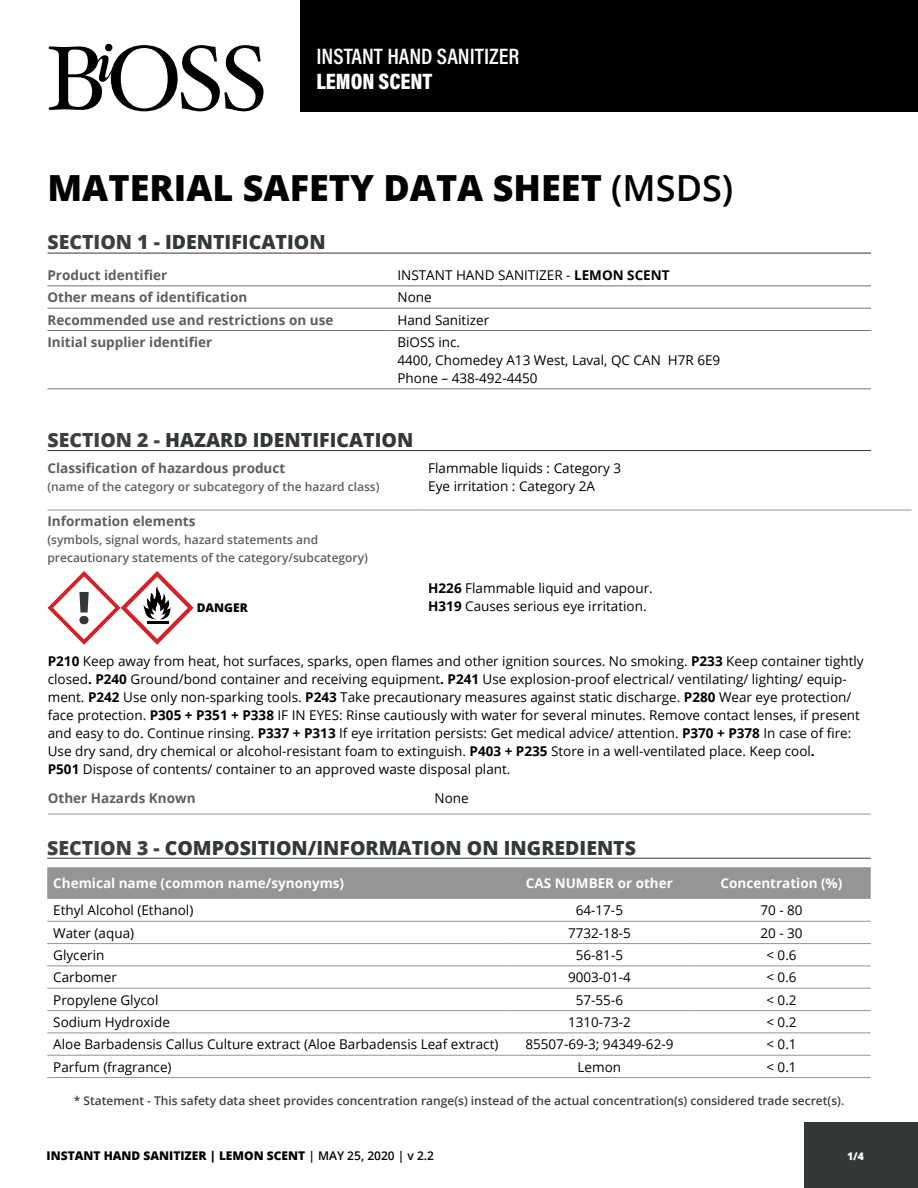
<style>
.page{position:relative;width:918px;height:1188px;background:#fff}
.page>*{position:absolute;margin:0;border:0;box-sizing:border-box;transform-origin:0 0}
.t1{font:800 36px "Open Sans";color:#000101}
.t2{font:600 22.5px "Acumin Pro Cond";color:#fff}
.t3{font:900 22.5px "Acumin Pro Cond";color:#fff}
.t4{font:800 19.5px "Open Sans";color:#353838}
.t5{font:13.5px/18px "Open Sans";color:#000}
.t6{font:700 13.5px "Open Sans";color:#5f5e5e}
.t7{font:700 13.5px "Open Sans";color:#fff}
.t8{font:600 12px/18px "Open Sans";color:#5f5e5e}
.t9{font:600 12px "Open Sans";color:#3e3f3f}
.t10{font:800 12px "Open Sans";color:#000}
.t11{font:800 10.5px "Open Sans";color:#fff}
.s1{font-weight:600}
.s2{color:#3e3f3f}
.s3{font-weight:700}
</style>
<div class="page">
<div style="left:300px;top:0;width:618px;height:111px;background:#000101"></div>
<div style="left:805px;top:1122px;width:113px;height:66px;background:#353838"></div>
<svg style="left:49px;top:44px;width:215px;height:67px"></svg>
<hr style="left:48px;top:253px;width:823px;height:1px;background:#353838">
<svg style="left:48px;top:286px;width:823px;height:22px"></svg>
<hr style="left:48px;top:285px;width:344px;height:1px;background:#737071">
<hr style="left:392px;top:285px;width:479px;height:1px;background:#737071">
<hr style="left:48px;top:308px;width:344px;height:1px;background:#737071">
<hr style="left:392px;top:308px;width:479px;height:1px;background:#737071">
<hr style="left:48px;top:330px;width:344px;height:1px;background:#737071">
<hr style="left:392px;top:330px;width:479px;height:1px;background:#737071">
<hr style="left:48px;top:388px;width:344px;height:1px;background:#737071">
<hr style="left:392px;top:388px;width:479px;height:1px;background:#737071">
<hr style="left:48px;top:450px;width:823px;height:1px;background:#353838">
<svg style="left:48px;top:813px;width:823px;height:1px"></svg>
<hr style="left:48px;top:814px;width:381px;height:1px;background:#969496">
<hr style="left:429px;top:814px;width:442px;height:1px;background:#969496">
<svg style="left:48px;top:509px;width:864px;height:1px"></svg>
<hr style="left:48px;top:510px;width:374px;height:1px;background:#969496">
<hr style="left:422px;top:510px;width:490px;height:1px;background:#969496">
<svg style="left:47px;top:571px;width:147px;height:74px"></svg>
<hr style="left:147px;top:622px;width:22px;height:2px;background:#000">
<hr style="left:47px;top:858px;width:824px;height:1px;background:#353838">
<div style="left:47px;top:867px;width:824px;height:32px;background:#969496"></div>
<svg style="left:47px;top:920px;width:824px;height:135px"></svg>
<hr style="left:47px;top:921px;width:460px;height:1px;background:#969496">
<hr style="left:47px;top:943px;width:460px;height:1px;background:#969496">
<hr style="left:47px;top:966px;width:460px;height:1px;background:#969496">
<hr style="left:47px;top:988px;width:460px;height:1px;background:#969496">
<hr style="left:47px;top:1010px;width:460px;height:1px;background:#969496">
<hr style="left:47px;top:1033px;width:460px;height:1px;background:#969496">
<hr style="left:47px;top:1055px;width:460px;height:1px;background:#969496">
<hr style="left:47px;top:1077px;width:460px;height:1px;background:#969496">
<hr style="left:507px;top:921px;width:185px;height:1px;background:#969496">
<hr style="left:507px;top:943px;width:185px;height:1px;background:#969496">
<hr style="left:507px;top:966px;width:185px;height:1px;background:#969496">
<hr style="left:507px;top:988px;width:185px;height:1px;background:#969496">
<hr style="left:507px;top:1010px;width:185px;height:1px;background:#969496">
<hr style="left:507px;top:1033px;width:185px;height:1px;background:#969496">
<hr style="left:507px;top:1055px;width:185px;height:1px;background:#969496">
<hr style="left:507px;top:1077px;width:185px;height:1px;background:#969496">
<hr style="left:692px;top:921px;width:179px;height:1px;background:#969496">
<hr style="left:692px;top:943px;width:179px;height:1px;background:#969496">
<hr style="left:692px;top:966px;width:179px;height:1px;background:#969496">
<hr style="left:692px;top:988px;width:179px;height:1px;background:#969496">
<hr style="left:692px;top:1010px;width:179px;height:1px;background:#969496">
<hr style="left:692px;top:1033px;width:179px;height:1px;background:#969496">
<hr style="left:692px;top:1055px;width:179px;height:1px;background:#969496">
<hr style="left:692px;top:1077px;width:179px;height:1px;background:#969496">
<h2 class="t2" style="left:316px;top:41px;width:204px">INSTANT HAND SANITIZER</h2>
<h2 class="t3" style="left:316px;top:67px;width:117px">LEMON SCENT</h2>
<h1 class="t1" style="left:48px;top:160px;width:687px">MATERIAL SAFETY DATA SHEET <span class="s1">(MSDS)</span></h1>
<h3 class="t4" style="left:48px;top:228px;width:280px"><span class="s2">SECTION 1 -</span> IDENTIFICATION</h3>
<p class="t6" style="left:48px;top:265px;width:121px">Product identifier</p>
<p class="t5" style="left:397px;top:266px;width:274px">INSTANT HAND SANITIZER - <span class="s3">LEMON SCENT</span></p>
<p class="t6" style="left:48px;top:288px;width:201px">Other means of identification</p>
<p class="t5" style="left:397px;top:288px;width:36px">None</p>
<p class="t6" style="left:48px;top:310px;width:287px">Recommended use and restrictions on use</p>
<p class="t5" style="left:397px;top:310px;width:93px">Hand Sanitizer</p>
<p class="t6" style="left:48px;top:332px;width:166px">Initial supplier identifier</p>
<p class="t5" style="left:397px;top:333px;width:324px">BiOSS inc.<br>4400, Chomedey A13 West, Laval, QC CAN H7R 6E9<br>Phone – 438-492-4450</p>
<h3 class="t4" style="left:48px;top:425px;width:367px"><span class="s2">SECTION 2 -</span> HAZARD IDENTIFICATION</h3>
<p class="t6" style="left:48px;top:458px;width:239px">Classification of hazardous product</p>
<p class="t8" style="left:48px;top:477px;width:334px">(name of the category or subcategory of the hazard class)</p>
<p class="t6" style="left:48px;top:512px;width:149px">Information elements</p>
<p class="t8" style="left:48px;top:531px;width:322px">(symbols, signal words, hazard statements and precautionary statements of the category/subcategory)</p>
<p class="t10" style="left:197px;top:598px;width:53px">DANGER</p>
<p class="t5" style="left:428px;top:459px;width:194px">Flammable liquids : Category 3<br>Eye irritation : Category 2A</p>
<p class="t5" style="left:428px;top:579px;width:226px"><span class="s3">H226</span> Flammable liquid and vapour.<br><span class="s3">H319</span> Causes serious eye irritation.</p>
<p class="t5" style="left:48px;top:651px;width:817px"><span class="s3">P210</span> Keep away from heat, hot surfaces, sparks, open flames and other ignition sources. No smoking. <span class="s3">P233</span> Keep container tightly closed<span class="s3">. P240</span> Ground/bond container and receiving equipment<span class="s3">. P241</span> Use explosion-proof electrical/ ventilating/ lighting/ equip&shy;ment. <span class="s3">P242</span> Use only non-sparking tools. <span class="s3">P243</span> Take precautionary measures against static discharge. <span class="s3">P280</span> Wear eye protection/ face protection. <span class="s3">P305 + P351 + P338</span> IF IN EYES: Rinse cautiously with water for several minutes. Remove contact lenses, if present and easy to do. Continue rinsing. <span class="s3">P337 + P313</span> If eye irritation persists: Get medical advice/ attention. <span class="s3">P370 + P378</span> In case of fire:<br>Use dry sand, dry chemical or alcohol-resistant foam to extinguish. <span class="s3">P403 + P235</span> Store in a well-ventilated place. Keep cool<span class="s3">.<br>P501</span> Dispose of contents/ container to an approved waste disposal plant.</p>
<p class="t6" style="left:48px;top:788px;width:149px">Other Hazards Known</p>
<p class="t5" style="left:435px;top:789px;width:36px">None</p>
<h3 class="t4" style="left:47px;top:833px;width:590px"><span class="s2">SECTION 3 -</span> COMPOSITION/INFORMATION ON INGREDIENTS</h3>
<p class="t7" style="left:53px;top:874px;width:292px">Chemical name (common name/synonyms)</p>
<p class="t7" style="left:526px;top:874px;width:149px">CAS NUMBER or other</p>
<p class="t7" style="left:721px;top:874px;width:123px">Concentration (%)</p>
<p class="t5" style="left:53px;top:901px;width:142px">Ethyl Alcohol (Ethanol)</p>
<p class="t5" style="left:576px;top:901px;width:49px">64-17-5</p>
<p class="t5" style="left:760px;top:901px;width:44px">70 - 80</p>
<p class="t5" style="left:53px;top:923px;width:82px">Water (aqua)</p>
<p class="t5" style="left:568px;top:923px;width:64px">7732-18-5</p>
<p class="t5" style="left:760px;top:923px;width:44px">20 - 30</p>
<p class="t5" style="left:53px;top:946px;width:53px">Glycerin</p>
<p class="t5" style="left:576px;top:946px;width:49px">56-81-5</p>
<p class="t5" style="left:766px;top:946px;width:32px">&lt; 0.6</p>
<p class="t5" style="left:53px;top:968px;width:65px">Carbomer</p>
<p class="t5" style="left:568px;top:968px;width:64px">9003-01-4</p>
<p class="t5" style="left:766px;top:968px;width:32px">&lt; 0.6</p>
<p class="t5" style="left:53px;top:990px;width:107px">Propylene Glycol</p>
<p class="t5" style="left:576px;top:990px;width:49px">57-55-6</p>
<p class="t5" style="left:766px;top:990px;width:32px">&lt; 0.2</p>
<p class="t5" style="left:53px;top:1013px;width:118px">Sodium Hydroxide</p>
<p class="t5" style="left:568px;top:1013px;width:64px">1310-73-2</p>
<p class="t5" style="left:766px;top:1013px;width:32px">&lt; 0.2</p>
<p class="t5" style="left:53px;top:1035px;width:447px">Aloe Barbadensis Callus Culture extract (Aloe Barbadensis Leaf extract)</p>
<p class="t5" style="left:525px;top:1035px;width:150px">85507-69-3; 94349-62-9</p>
<p class="t5" style="left:766px;top:1035px;width:32px">&lt; 0.1</p>
<p class="t5" style="left:53px;top:1057px;width:120px">Parfum (fragrance)</p>
<p class="t5" style="left:578px;top:1057px;width:45px">Lemon</p>
<p class="t5" style="left:766px;top:1057px;width:32px">&lt; 0.1</p>
<p class="t9" style="left:74px;top:1092px;width:772px">* Statement - This safety data sheet provides concentration range(s) instead of the actual concentration(s) considered trade secret(s).</p>
<p class="t10" style="left:47px;top:1147px;width:389px">INSTANT HAND SANITIZER | LEMON SCENT <span class="s1">| MAY 25, 2020 | v 2.2</span></p>
<p class="t11" style="left:847px;top:1148px;width:18px">1/4</p>
</div>
